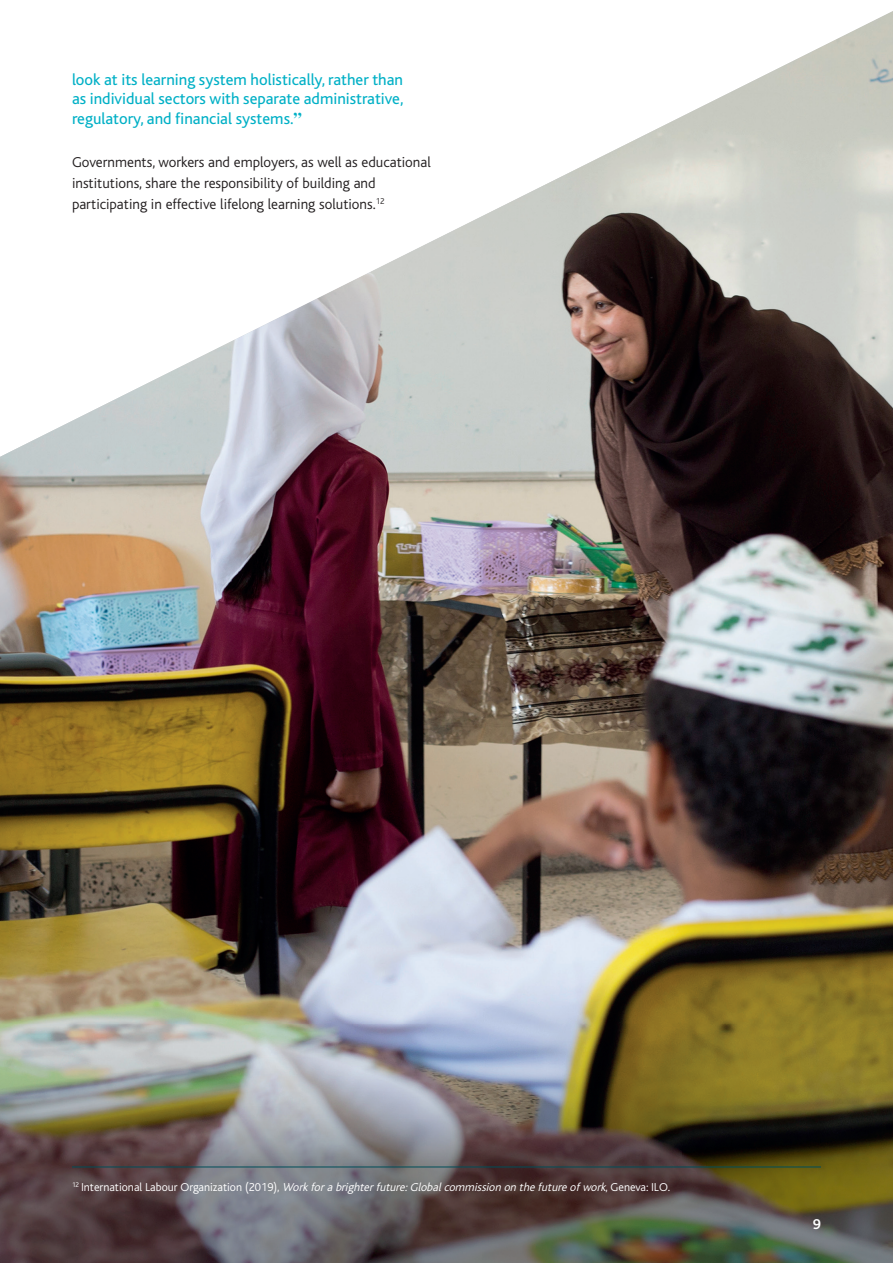
<style>
.page{position:relative;width:893px;height:1263px;background:#fff}
.page>*{position:absolute;margin:0;border:0;box-sizing:border-box;transform-origin:0 0}
.t1{font:16.5px/19.5px "Bliss";color:#00b0c6;text-align:justify}
.t2{font:300 15px/21px "Bliss";color:#231f20}
.t3{font:700 15px "Bliss";color:#fff}
.t4{font:italic 300 12px "Bliss";color:#fff}
.s1{font-family:"Times";font-weight:700}
.s2{font-style:normal}
</style>
<div class="page">
<img style="left:0;top:11px;width:893px;height:1013px">
<img style="left:0;top:1024px;width:893px;height:239px">
<hr style="left:72px;top:1166px;width:749px;height:1px;background:#004e59">
<p class="t1" style="left:72px;top:70px;width:333px">look at its learning system holistically, rather than as individual sectors with separate administrative, regulatory, and financial systems.<span class="s1">”</span></p>
<p class="t2" style="left:72px;top:152px;width:360px">Governments, workers and employers, as well as educational institutions, share the responsibility of building and participating in effective lifelong learning solutions.<sup>12</sup></p>
<p class="t4" style="left:72px;top:1181px;width:600px"><sup>12</sup> <span class="s2">International Labour Organization (2019),</span> Workfora brighterfuture:Globalcommission on the future ofwork<span class="s2">, Geneva: ILO.</span></p>
<p class="t3" style="left:813px;top:1216px;width:10px">9</p>
</div>
